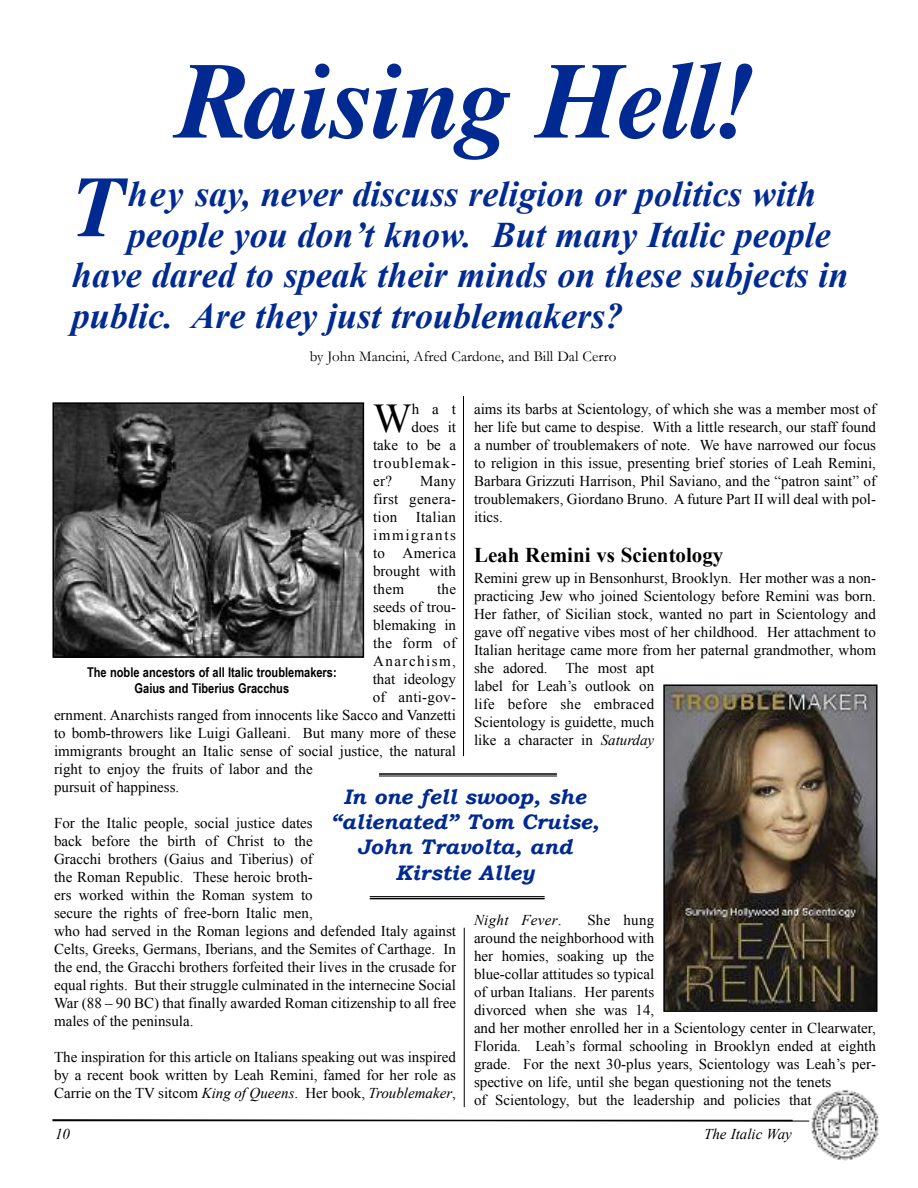
<style>
.page{position:relative;width:918px;height:1188px;background:#fff}
.page>*{position:absolute;margin:0;border:0;box-sizing:border-box;transform-origin:0 0}
.t1{font:italic 700 108px "Dutch 801 BT";color:#002a92}
.t2{font:italic 700 86.1px "Dutch 801 BT";color:#002a92}
.t3{font:40.95px "Times New Roman";color:#000}
.t4{font:italic 700 36px "Times New Roman";color:#002a92}
.t5{font:italic 700 21px/25.2px "Bookman Old Style";color:#002a92;text-align:center}
.t6{font:700 21px "Times New Roman";color:#000}
.t7{font:15px/18px "Times New Roman";color:#000;text-align:justify}
.t8{font:15px "Garamond";color:#000}
.t9{font:15px "Times New Roman";letter-spacing:.02em;color:#000}
.t10{font:italic 15px "Times New Roman";color:#000}
.t11{font:15px "Times New Roman";letter-spacing:.065em;color:#000}
.t12{font:italic 15px "Times New Roman";letter-spacing:.02em;color:#000}
.t13{font:15px "Times New Roman";letter-spacing:.1em;color:#000}
.t14{font:700 13.5px/16.2px "Arial Narrow";color:#000;text-align:center}
.s1{font-style:italic}
.s2{font-style:normal}
</style>
<div class="page">
<svg style="left:52px;top:1120px;width:757px;height:1px"></svg>
<hr style="left:463px;top:390px;width:1px;height:366px;background:#000">
<hr style="left:379px;top:773px;width:178px;height:2px;background:#000">
<hr style="left:379px;top:776px;width:178px;height:1px;background:#000">
<hr style="left:370px;top:896px;width:175px;height:1px;background:#000">
<hr style="left:370px;top:898px;width:175px;height:1px;background:#000">
<hr style="left:53px;top:1120px;width:740px;height:1px;background:#000">
<img style="left:809px;top:1090px;width:71px;height:70px;border-radius:50%">
<img style="left:666px;top:687px;width:209px;height:322px">
<div style="left:663px;top:684px;width:215px;height:328px;border:2px solid #000"></div>
<img style="left:56px;top:405px;width:305px;height:250px">
<div style="left:53px;top:402px;width:311px;height:256px;border:2px solid #000"></div>
<hr style="left:464px;top:928px;width:1px;height:179px;background:#000">
<h1 class="t1" style="left:178px;top:34px;width:575px">Raising Hell!</h1>
<h2 class="t2" style="left:72px;top:153px;width:53px">T</h2>
<h3 class="t4" style="left:128px;top:174px;width:690px">hey say, never discuss religion or politics with</h3>
<h3 class="t4" style="left:128px;top:215px;width:705px">people you don’t know. But many Italic people</h3>
<h3 class="t4" style="left:72px;top:255px;width:778px">have dared to speak their minds on these subjects in</h3>
<h3 class="t4" style="left:72px;top:296px;width:553px">public. Are they just troublemakers?</h3>
<p class="t8" style="left:310px;top:348px;width:308px">by John Mancini, Afred Cardone, and Bill Dal Cerro</p>
<h3 class="t3" style="left:373px;top:396px;width:40px">W</h3>
<p class="t7" style="left:412px;top:400px;width:46px">hat</p>
<p class="t7" style="left:474px;top:400px;width:403px">aims its barbs at Scientology, of which she was a member most of her life but came to despise. With a little research, our staff found a number of troublemakers of note. We have narrowed our focus to religion in this issue, presenting brief stories of Leah Remini, Barbara Grizzuti Harrison, Phil Saviano, and the “patron saint” of troublemakers, Giordano Bruno. A future Part II will deal with pol&shy;itics.</p>
<h3 class="t6" style="left:474px;top:544px;width:251px">Leah remini vs Scientology</h3>
<p class="t7" style="left:474px;top:569px;width:404px;text-align:left">Remini grew up in Bensonhurst, Brooklyn. Her mother was a non&shy;practicing Jew who joined Scientology before Remini was born.<br>Her father, of Sicilian stock, wanted no part in Scientology and gave off negative vibes most of her childhood. Her attachment to Italian heritage came more from her paternal grandmother, whom she adored. The most apt<br>label for Leah’s outlook on<br>life before she embraced<br>Scientology is guidette, much<br>like a character in <span class="s1">Saturday</span></p>
<p class="t7" style="left:412px;top:418px;width:46px">does it</p>
<p class="t7" style="left:373px;top:436px;width:84px">take to be a</p>
<p class="t11" style="left:373px;top:455px;width:84px">troublemak-</p>
<p class="t7" style="left:373px;top:472px;width:20px">er?</p>
<p class="t7" style="left:373px;top:472px;width:84px;text-indent:47px">Many first genera&shy;tion Italian immigrants to America brought with them</p>
<p class="t7" style="left:437px;top:580px;width:20px">the</p>
<p class="t7" style="left:373px;top:598px;width:84px">seeds of trou-</p>
<p class="t7" style="left:373px;top:616px;width:84px">blemaking in</p>
<p class="t9" style="left:373px;top:635px;width:84px">the form of</p>
<p class="t13" style="left:373px;top:653px;width:84px">Anarchism,</p>
<p class="t7" style="left:373px;top:670px;width:85px">that ideology</p>
<p class="t9" style="left:373px;top:689px;width:85px">of anti-gov-</p>
<p class="t7" style="left:54px;top:706px;width:404px">ernment. Anarchists ranged from innocents like Sacco and Vanzetti</p>
<p class="t7" style="left:54px;top:724px;width:404px">to bomb-throwers like Luigi Galleani. But many more of these</p>
<p class="t7" style="left:54px;top:742px;width:404px">immigrants brought an Italic sense of social justice, the natural</p>
<p class="t7" style="left:54px;top:760px;width:260px">right to enjoy the fruits of labor and the</p>
<p class="t7" style="left:54px;top:778px;width:127px">pursuit of happiness.</p>
<p class="t7" style="left:54px;top:814px;width:404px;text-align:left">For the Italic people, social justice dates<br>back before the birth of Christ to the<br>Gracchi brothers (Gaius and Tiberius) of<br>the Roman Republic. These heroic broth-<br>ers worked within the Roman system to<br>secure the rights of free-born Italic men,<br>who had served in the Roman legions and defended Italy against Celts, Greeks, Germans, Iberians, and the Semites of Carthage. In the end, the Gracchi brothers forfeited their lives in the crusade for equal rights. But their struggle culminated in the internecine Social War (88 – 90 BC) that finally awarded Roman citizenship to all free males of the peninsula.</p>
<p class="t7" style="left:54px;top:1048px;width:404px">The inspiration for this article on Italians speaking out was inspired by a recent book written by Leah Remini, famed for her role as Carrie on the TV sitcom <span class="s1">King of Queens</span>. Her book, <span class="s1">Troublemaker</span>,</p>
<p class="t14" style="left:87px;top:664px;width:251px">The noble ancestors of all Italic troublemakers:<br>Gaius and Tiberius Gracchus</p>
<h3 class="t5" style="left:331px;top:784px;width:270px">In one fell swoop, she “alienated” Tom Cruise,<br>John Travolta, and<br>Kirstie Alley</h3>
<p class="t12" style="left:474px;top:912px;width:89px">Night Fever<span class="s2">.</span></p>
<p class="t7" style="left:474px;top:911px;width:403px;text-align:left;text-indent:113px">She hung<br>around the neighborhood with<br>her homies, soaking up the<br>blue-collar attitudes so typical<br>of urban Italians. Her parents<br>divorced when she was 14,<br>and her mother enrolled her in a Scientology center in Clearwater, Florida. Leah’s formal schooling in Brooklyn ended at eighth grade. For the next 30-plus years, Scientology was Leah’s per&shy;spective on life, until she began questioning not the tenets<br>of Scientology, but the leadership and policies that</p>
<p class="t10" style="left:55px;top:1126px;width:16px">10</p>
<p class="t10" style="left:704px;top:1126px;width:89px">The Italic Way</p>
</div>
